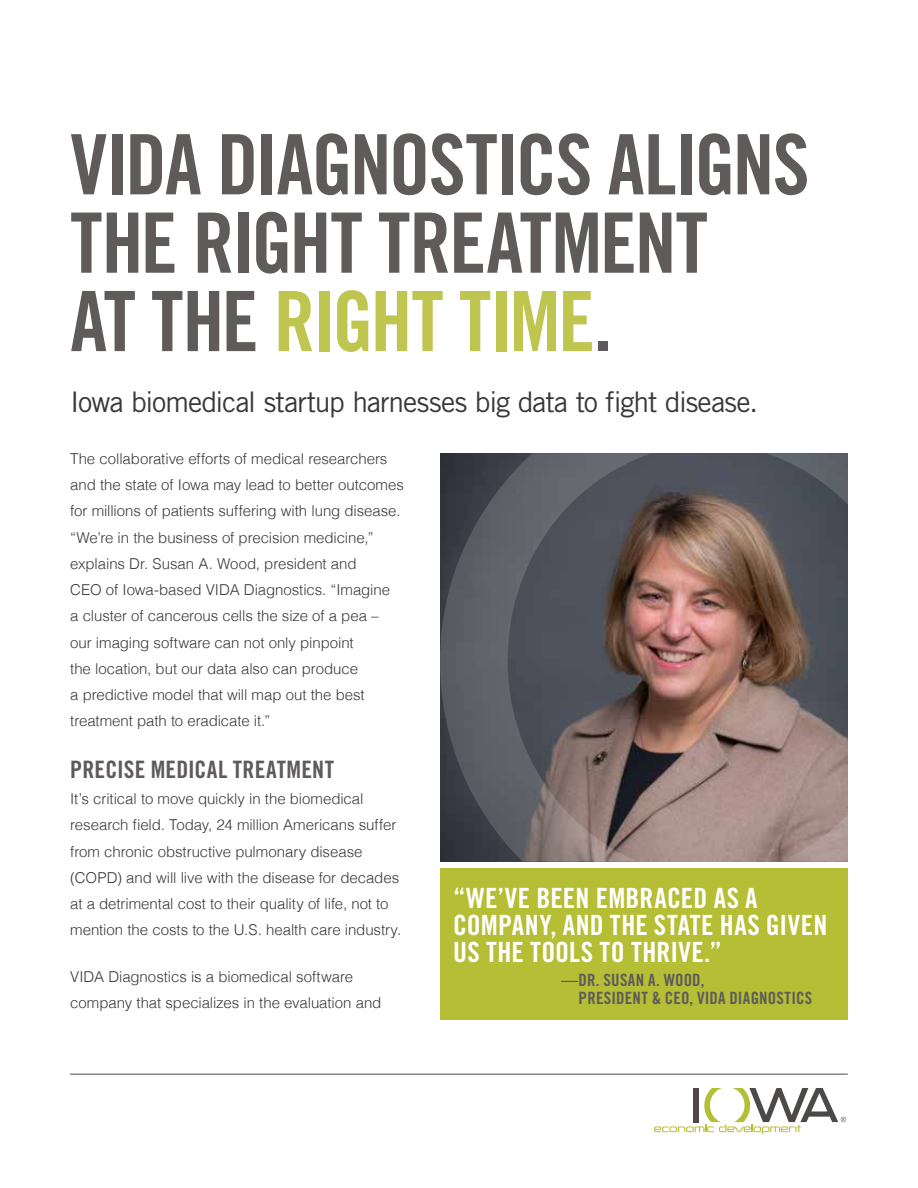
<style>
.page{position:relative;width:918px;height:1188px;background:#fff}
.page>*{position:absolute;margin:0;border:0;box-sizing:border-box;transform-origin:0 0}
.t1{font:83.4px/78.4px "Trade Gothic Bold Cond Twenty";letter-spacing:-.025em;color:#5f5b5a}
.t2{font:28.35px "Trade Gothic";letter-spacing:-.035em;color:#383839}
.t3{font:27.9px/27.5px "Trade Gothic Bold Cond Twenty";letter-spacing:.01em;color:#fff}
.t4{font:24px "Trade Gothic Bold Cond Twenty";letter-spacing:.01em;color:#5f5b5a}
.t5{font:16.95px/17.9px "Trade Gothic Bold Cond Twenty";letter-spacing:.015em;color:#5f5b5a}
.t6{font:300 15px/26.2px "Helvetica";letter-spacing:-.005em;color:#383839}
.s1{color:#bfc650}
</style>
<div class="page">
<img style="left:652px;top:453px;width:114px;height:408px">
<svg style="left:654px;top:1088px;width:192px;height:46px"></svg>
<hr style="left:70px;top:1074px;width:778px;height:1px;background:#4c4948">
<div style="left:440px;top:868px;width:408px;height:152px;background:#b5be35"></div>
<svg style="left:766px;top:453px;width:82px;height:408px;background:#726767"></svg>
<svg style="left:440px;top:453px;width:212px;height:408px;background:#5a565b"></svg>
<h1 class="t1" style="left:70px;top:125px;width:741px">VIDA DIAGNOSTICS ALIGNS<br>THE RIGHT TREATMENT<br>AT THE <span class="s1">RIGHT TIME</span>.</h1>
<h2 class="t2" style="left:70px;top:385px;width:689px">Iowa biomedical startup harnesses big data to fight disease.</h2>
<p class="t6" style="left:70px;top:444px;width:335px">The collaborative efforts of medical researchers and the state of Iowa may lead to better outcomes for millions of patients suffering with lung disease. “We’re in the business of precision medicine,” explains Dr. Susan A. Wood, president and<br>CEO of Iowa-based VIDA Diagnostics. “Imagine<br>a cluster of cancerous cells the size of a pea – our imaging software can not only pinpoint<br>the location, but our data also can produce<br>a predictive model that will map out the best treatment path to eradicate it.”</p>
<h3 class="t4" style="left:70px;top:755px;width:265px">PRECISE MEDICAL TREATMENT</h3>
<p class="t6" style="left:70px;top:785px;width:333px">It’s critical to move quickly in the biomedical research field. Today, 24 million Americans suffer from chronic obstructive pulmonary disease (COPD) and will live with the disease for decades at a detrimental cost to their quality of life, not to mention the costs to the U.S. health care industry.</p>
<p class="t6" style="left:70px;top:962px;width:313px">VIDA Diagnostics is a biomedical software company that specializes in the evaluation and</p>
<h3 class="t3" style="left:453px;top:884px;width:376px">“WE’VE BEEN EMBRACED AS A<br>COMPANY, AND THE STATE HAS GIVEN<br>US THE TOOLS TO THRIVE.”</h3>
<p class="t5" style="left:579px;top:971px;width:235px;text-indent:-18px">—DR. SUSAN A. WOOD,<br>PRESIDENT &amp; CEO, VIDA DIAGNOSTICS</p>
</div>
